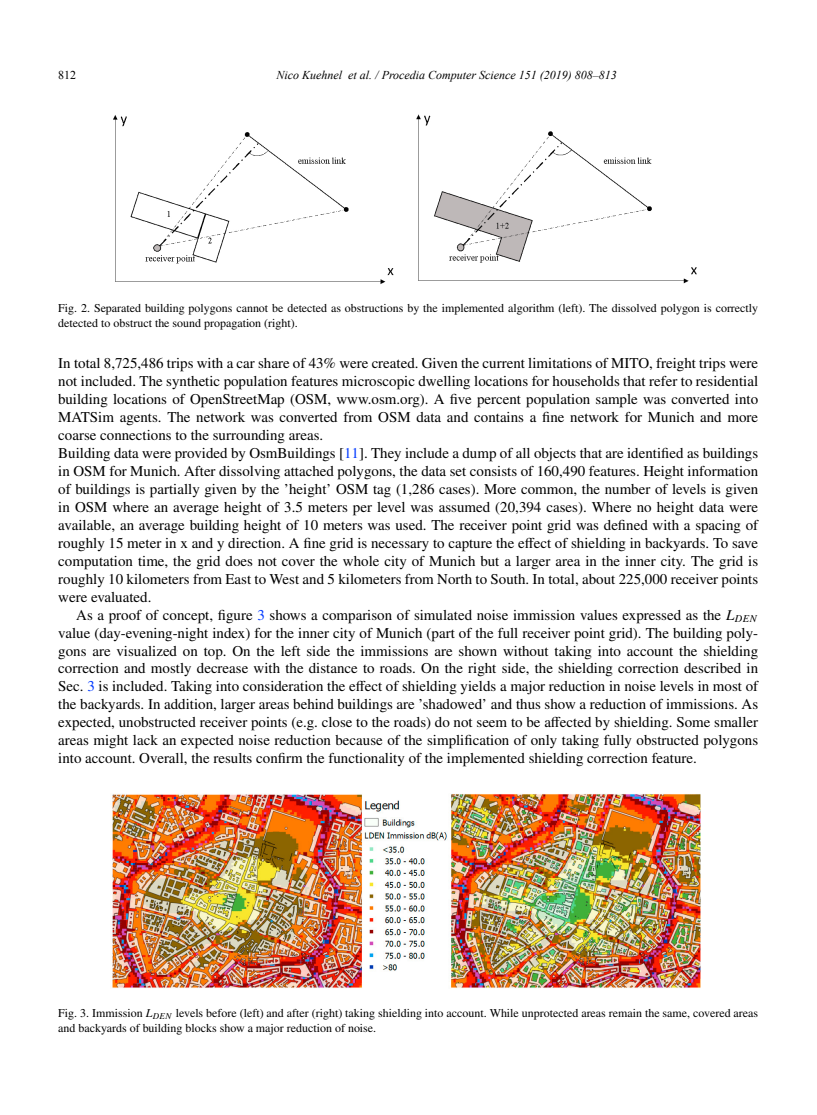
<style>
.page{position:relative;width:817px;height:1115px;background:#fff}
.page>*{position:absolute;margin:0;border:0;box-sizing:border-box;transform-origin:0 0}
.t1{font:15px/18px "Nimbus Rom No 9 L";color:#000}
.t2{font:12px/15px "Nimbus Rom No 9 L";color:#000}
.t3{font:italic 12px "Nimbus Rom No 9 L";color:#000}
.t4{font:italic 12px "Times New Roman";color:#000}
.t5{font:12px "Times New Roman";color:#000}
.s1{font-family:"rtxi";font-style:normal}
.s2{color:#0039ff}
.s3{font-family:"rtxr"}
.s4{font-style:italic}
</style>
<div class="page">
<img style="left:113px;top:114px;width:584px;height:170px">
<img style="left:112px;top:794px;width:589px;height:194px">
<p class="t5" style="left:58px;top:66px;width:19px">812</p>
<p class="t4" style="left:276px;top:66px;width:342px">Nico Kuehnel et al. / Procedia Computer Science 151 (2019) 808–813</p>
<p class="t3" style="left:198px;top:72px;width:415px">N. Kuehnel, I. Kaddoura, R. Moeckel <span class="s1">/</span> Procedia Computer Science 00 (2018) 000–000</p>
<p class="t2" style="left:58px;top:300px;width:701px">Fig. 2. Separated building polygons cannot be detected as obstructions by the implemented algorithm (left). The dissolved polygon is correctly detected to obstruct the sound propagation (right).</p>
<p class="t1" style="left:58px;top:354px;width:701px">In total 8,725,486 trips with a car share of 43% were created. Given the current limitations of MITO, freight trips were not included. The synthetic population features microscopic dwelling locations for households that refer to residential building locations of OpenStreetMap (OSM, www.osm.org). A five percent population sample was converted into MATSim agents. The network was converted from OSM data and contains a fine network for Munich and more coarse connections to the surrounding areas.<br>Building data were provided by OsmBuildings [<span class="s2">11</span>]. They include a dump of all objects that are identified as buildings in OSM for Munich. After dissolving attached polygons, the data set consists of 160,490 features. Height information of buildings is partially given by the ’height’ OSM tag (1,286 cases). More common, the number of levels is given in OSM where an average height of 3.5 meters per level was assumed (20,394 cases). Where no height data were available, an average building height of 10 meters was used. The receiver point grid was defined with a spacing of roughly 15 meter in x and y direction. A fine grid is necessary to capture the e<span class="s3">ff</span>ect of shielding in backyards. To save computation time, the grid does not cover the whole city of Munich but a larger area in the inner city. The grid is roughly 10 kilometers from East to West and 5 kilometers from North to South. In total, about 225,000 receiver points were evaluated.</p>
<p class="t1" style="left:58px;top:605px;width:701px;text-align:justify;text-indent:18px">As a proof of concept, figure <span class="s2">3</span> shows a comparison of simulated noise immission values expressed as the <span class="s4">L</span><sub>DEN </sub>value (day-evening-night index) for the inner city of Munich (part of the full receiver point grid). The building poly&shy;gons are visualized on top. On the left side the immissions are shown without taking into account the shielding correction and mostly decrease with the distance to roads. On the right side, the shielding correction described in Sec. <span class="s2">3</span> is included. Taking into consideration the e<span class="s3">ff</span>ect of shielding yields a major reduction in noise levels in most of the backyards. In addition, larger areas behind buildings are ’shadowed’ and thus show a reduction of immissions. As expected, unobstructed receiver points (e.g. close to the roads) do not seem to be a<span class="s3">ff</span>ected by shielding. Some smaller areas might lack an expected noise reduction because of the simplification of only taking fully obstructed polygons into account. Overall, the results confirm the functionality of the implemented shielding correction feature.</p>
<p class="t2" style="left:58px;top:1005px;width:701px">Fig. 3. Immission <span class="s4">L</span><sub>DEN</sub> levels before (left) and after (right) taking shielding into account. While unprotected areas remain the same, covered areas and backyards of building blocks show a major reduction of noise.</p>
</div>
